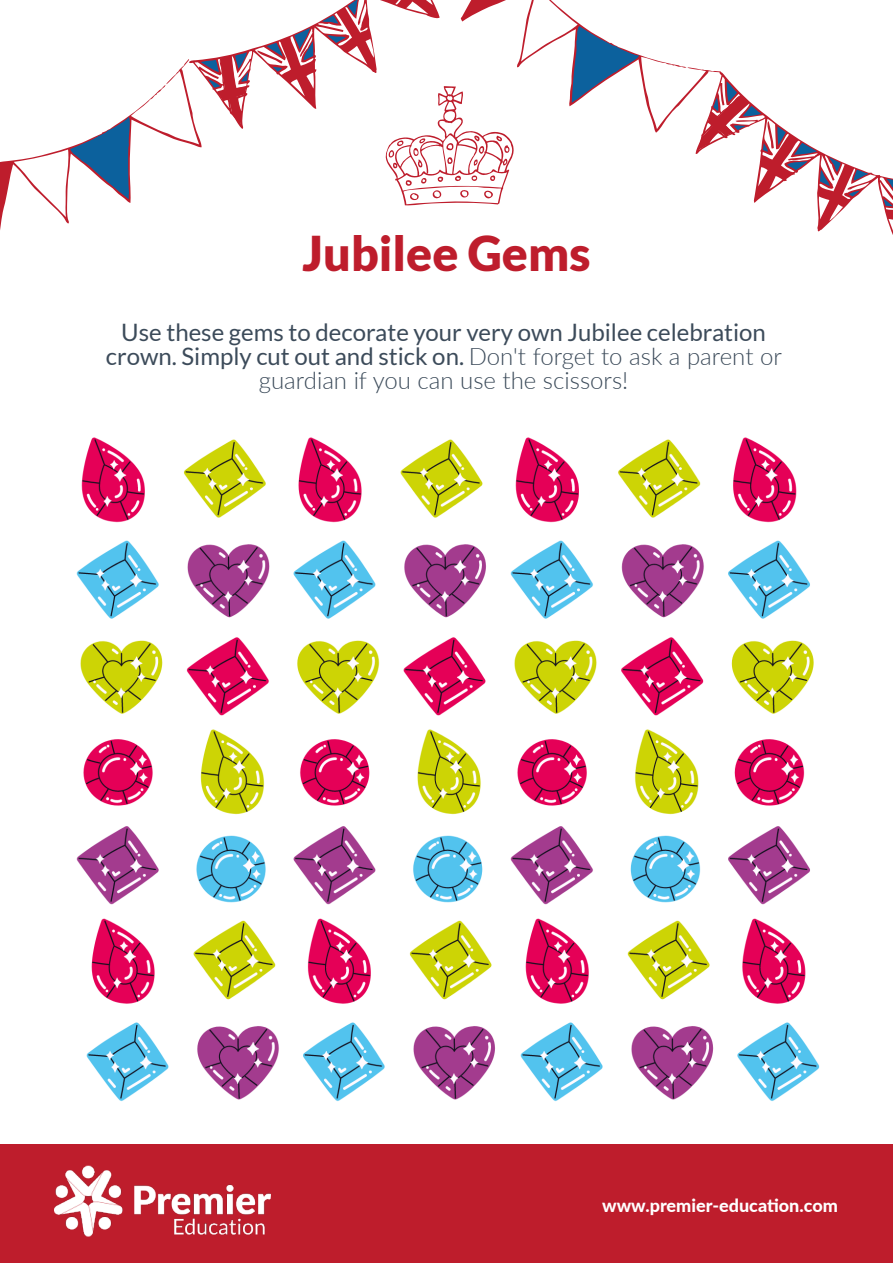
<style>
.page{position:relative;width:893px;height:1263px;background:#fff}
.page>*{position:absolute;margin:0;border:0;box-sizing:border-box;transform-origin:0 0}
.t1{font:900 48px "Lato";color:#be1d2c}
.t2{font:24px/24px "Lato";color:#3c4b5a;text-align:center}
.t3{font:800 18px "Lato";color:#fff}
.s1{font-weight:300}
</style>
<div class="page">
<img style="left:76px;top:437px;width:738px;height:468px">
<svg style="left:0;top:59px;width:189px;height:165px"></svg>
<svg style="left:0;top:162px;width:11px;height:68px"></svg>
<svg style="left:70px;top:117px;width:60px;height:82px"></svg>
<div style="left:0;top:1145px;width:893px;height:118px;background:#be1d2c"></div>
<img style="left:54px;top:1166px;width:216px;height:71px">
<svg style="left:189px;top:0;width:679px;height:229px"></svg>
<svg style="left:883px;top:179px;width:10px;height:56px"></svg>
<img style="left:86px;top:918px;width:734px;height:184px">
<p class="t1" style="left:303px;top:226px;width:289px">Jubilee Gems</p>
<p class="t2" style="left:106px;top:320px;width:678px">Use these gems to decorate your very own Jubilee celebration crown. Simply cut out and stick on. <span class="s1">Don't forget to ask a parent or guardian if you can use the scissors!</span></p>
<p class="t3" style="left:602px;top:1192px;width:237px">www.premier-education.com</p>
</div>
